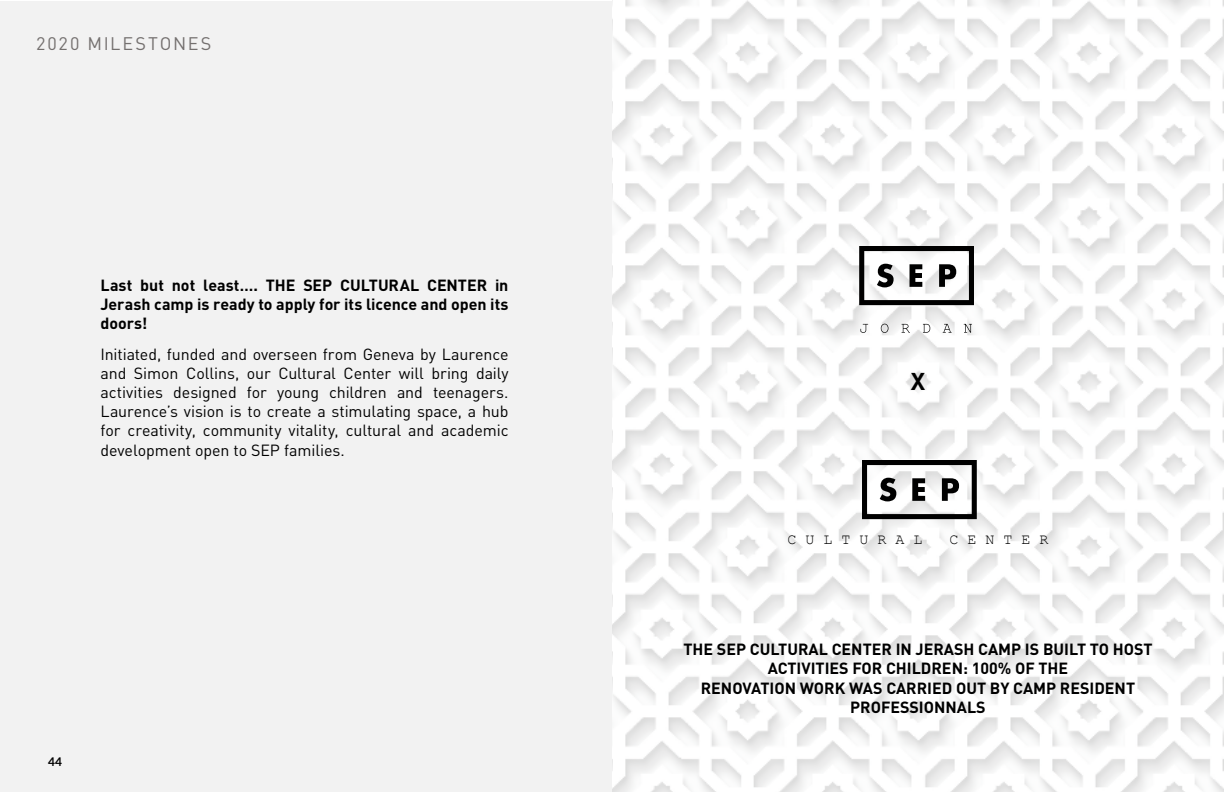
<style>
.page{position:relative;width:1224px;height:792px;background:#fff}
.page>*{position:absolute;margin:0;border:0;box-sizing:border-box;transform-origin:0 0}
.t1{font:700 24px "DIN Pro";color:#000}
.t2{font:18px "DIN Pro";letter-spacing:.105em;color:#74706f}
.t3{font:16px/19.2px "DIN Pro";letter-spacing:-.005em;color:#000;text-align:justify}
.t4{font:700 16px/19.2px "DIN Pro";color:#000;text-align:justify}
.t5{font:15px "Courier New";letter-spacing:.6em;color:#000}
.t6{font:700 12px "Lato";color:#000}
</style>
<div class="page">
<div style="left:0;top:1px;width:612px;height:791px;background:#f2f2f2"></div>
<img style="left:612px;top:0;width:612px;height:792px">
<svg style="left:859px;top:246px;width:115px;height:59px"></svg>
<svg style="left:860px;top:324px;width:8px;height:9px"></svg>
<svg style="left:881px;top:324px;width:7px;height:9px"></svg>
<svg style="left:902px;top:324px;width:8px;height:9px"></svg>
<svg style="left:923px;top:324px;width:7px;height:9px"></svg>
<svg style="left:943px;top:324px;width:9px;height:9px"></svg>
<svg style="left:964px;top:324px;width:8px;height:9px"></svg>
<svg style="left:862px;top:460px;width:115px;height:59px"></svg>
<p class="t2" style="left:36px;top:31px;width:177px">2020 MILESTONES</p>
<p class="t4" style="left:100px;top:275px;width:410px">Last but not least…. THE SEP CULTURAL CENTER in Jerash camp is ready to apply for its licence and open its doors!</p>
<p class="t3" style="left:100px;top:344px;width:410px">Initiated, funded and overseen from Geneva by Laurence and Simon Collins, our Cultural Center will bring daily activities designed for young children and teenagers.<br>Laurence’s vision is to create a stimulating space, a hub for creativity, community vitality, cultural and academic development open to SEP families.</p>
<p class="t6" style="left:48px;top:752px;width:15px">44</p>
<h1 class="t1" style="left:911px;top:365px;width:16px">X</h1>
<p class="t5" style="left:787px;top:530px;width:136px">CULTURAL</p>
<p class="t5" style="left:949px;top:530px;width:101px">CENTER</p>
<p class="t4" style="left:683px;top:639px;width:471px;text-align:center">THE SEP CULTURAL CENTER IN JERASH CAMP IS BUILT TO HOST ACTIVITIES FOR CHILDREN: 100% OF THE<br>RENOVATION WORK WAS CARRIED OUT BY CAMP RESIDENT PROFESSIONNALS</p>
</div>
